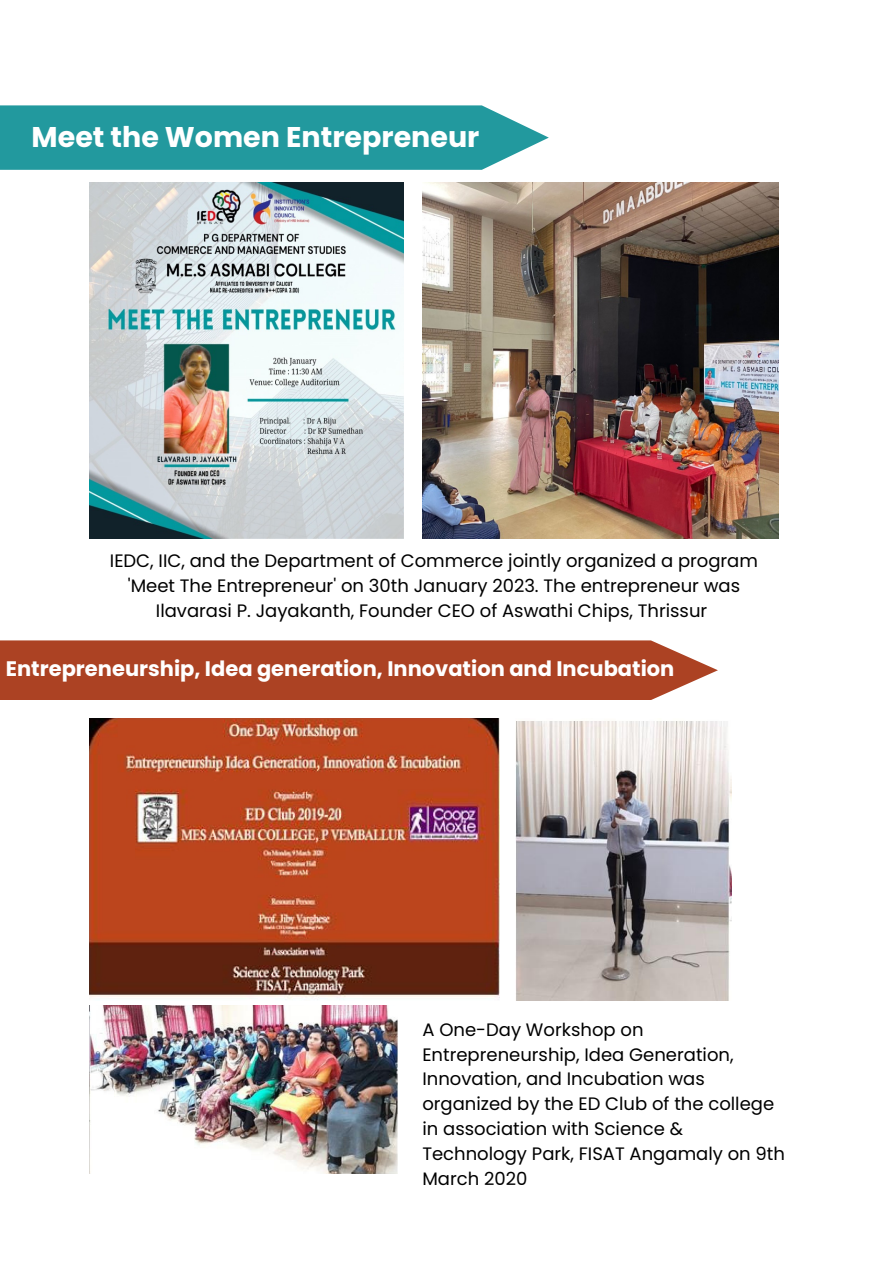
<style>
.page{position:relative;width:893px;height:1264px;background:#fff}
.page>*{position:absolute;margin:0;border:0;box-sizing:border-box;transform-origin:0 0}
.t1{font:700 28.5px "Poppins";color:#fff}
.t2{font:700 21px "Poppins";color:#fff}
.t3{font:18px/24.8px "Poppins";color:#000;text-align:center}
</style>
<div class="page">
<img style="left:89px;top:182px;width:314px;height:356px">
<img style="left:422px;top:182px;width:356px;height:356px">
<svg style="left:0;top:105px;width:548px;height:65px;background:#309fa4"></svg>
<div style="left:0;top:640px;width:718px;height:60px;background:#ac4223"></div>
<img style="left:89px;top:719px;width:410px;height:281px">
<img style="left:89px;top:1005px;width:309px;height:168px">
<img style="left:515px;top:721px;width:216px;height:279px">
<p class="t1" style="left:32px;top:117px;width:449px">Meet the Women Entrepreneur</p>
<p class="t3" style="left:110px;top:548px;width:649px">IEDC, IIC, and the Department of Commerce jointly organized a program 'Meet The Entrepreneur' on 30th January 2023. The entrepreneur was<br>Ilavarasi P. Jayakanth, Founder CEO of Aswathi Chips, Thrissur</p>
<h2 class="t2" style="left:6px;top:654px;width:670px">Entrepreneurship, Idea generation, Innovation and Incubation</h2>
<p class="t3" style="left:422px;top:1017px;width:364px;text-align:left">A One-Day Workshop on<br>Entrepreneurship, Idea Generation,<br>Innovation, and Incubation was organized by the ED Club of the college in association with Science &amp;<br>Technology Park, FISAT Angamaly on 9th<br>March 2020</p>
</div>
